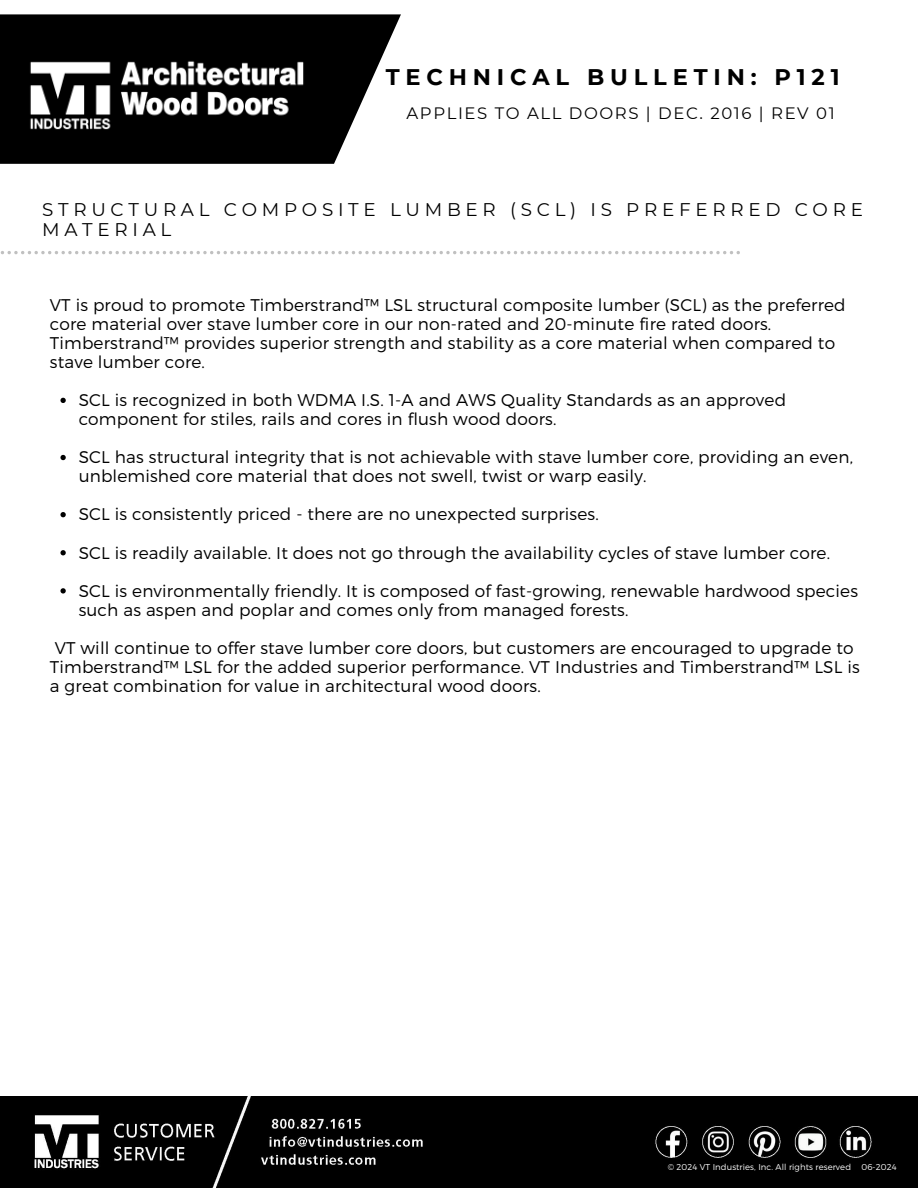
<style>
.page{position:relative;width:918px;height:1188px;background:#fff}
.page>*{position:absolute;margin:0;border:0;box-sizing:border-box;transform-origin:0 0}
.t1{font:700 22.5px "Montserrat";letter-spacing:.255em;color:#000}
.t2{font:18.3px/20.1px "Montserrat";letter-spacing:.255em;color:#000}
.t3{font:300 16.95px/19px "Montserrat";letter-spacing:.01em;color:#000}
.t4{font:16.5px "Montserrat";letter-spacing:.095em;color:#000}
.t5{font:300 8.4px "Montserrat";letter-spacing:.01em;color:#fff}
</style>
<div class="page">
<svg style="left:0;top:251px;width:740px;height:3px"></svg>
<svg style="left:60px;top:398px;width:6px;height:5px"></svg>
<svg style="left:60px;top:455px;width:6px;height:5px"></svg>
<svg style="left:60px;top:512px;width:6px;height:5px"></svg>
<svg style="left:60px;top:550px;width:6px;height:5px"></svg>
<svg style="left:60px;top:588px;width:6px;height:6px"></svg>
<div style="left:0;top:14px;width:401px;height:150px;background:#000"></div>
<img style="left:30px;top:61px;width:274px;height:69px">
<img style="left:0;top:1096px;width:918px;height:92px">
<p class="t1" style="left:386px;top:64px;width:455px">TECHNICAL BULLETIN: P121</p>
<h1 class="t4" style="left:407px;top:103px;width:430px">APPLIES TO ALL DOORS | DEC. 2016 | REV 01</h1>
<h4 class="t2" style="left:42px;top:199px;width:822px">STRUCTURAL COMPOSITE LUMBER (SCL) IS PREFERRED CORE<br>MATERIAL</h4>
<h2 class="t3" style="left:50px;top:295px;width:797px">VT is proud to promote Timberstrand™ LSL structural composite lumber (SCL) as the preferred core material over stave lumber core in our non-rated and 20-minute fire rated doors.<br>Timberstrand™ provides superior strength and stability as a core material when compared to stave lumber core.</h2>
<h3 class="t3" style="left:79px;top:390px;width:709px">SCL is recognized in both WDMA I.S. 1-A and AWS Quality Standards as an approved component for stiles, rails and cores in flush wood doors.</h3>
<p class="t3" style="left:79px;top:447px;width:776px">SCL has structural integrity that is not achievable with stave lumber core, providing an even, unblemished core material that does not swell, twist or warp easily.</p>
<p class="t3" style="left:79px;top:504px;width:522px">SCL is consistently priced - there are no unexpected surprises.</p>
<p class="t3" style="left:79px;top:542px;width:753px">SCL is readily available. It does not go through the availability cycles of stave lumber core.</p>
<p class="t3" style="left:79px;top:580px;width:781px">SCL is environmentally friendly. It is composed of fast-growing, renewable hardwood species such as aspen and poplar and comes only from managed forests.</p>
<p class="t3" style="left:50px;top:637px;width:811px">VT will continue to offer stave lumber core doors, but customers are encouraged to upgrade to<br>Timberstrand™ LSL for the added superior performance. VT Industries and Timberstrand™ LSL is a great combination for value in architectural wood doors.</p>
<p class="t5" style="left:668px;top:1162px;width:185px">© 2024 VT Industries, Inc. All rights reserved</p>
<p class="t5" style="left:862px;top:1162px;width:37px">06-2024</p>
</div>
